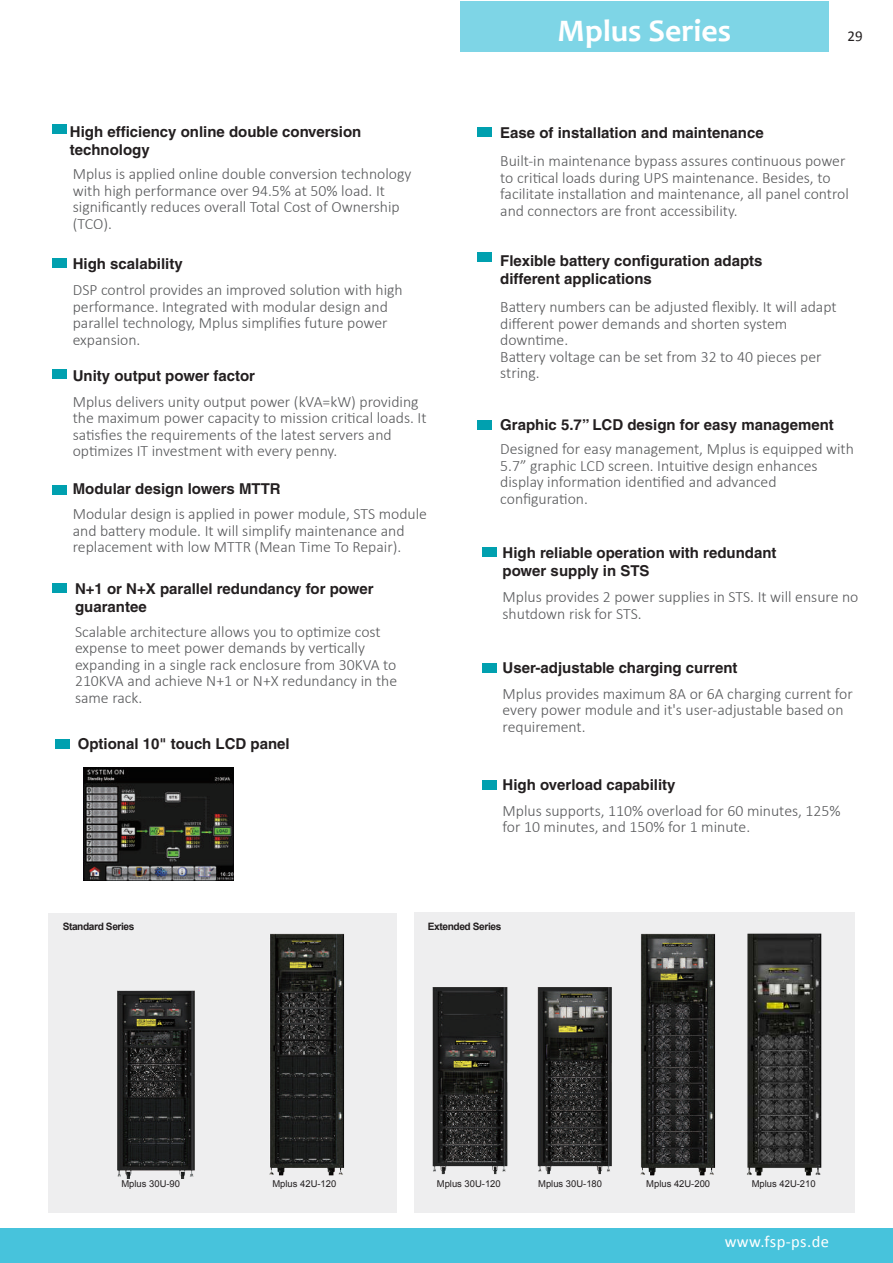
<style>
.page{position:relative;width:893px;height:1263px;background:#fff}
.page>*{position:absolute;margin:0;border:0;box-sizing:border-box;transform-origin:0 0}
.t1{font:700 31.5px "Candara";color:#fff}
.t2{font:16.5px "Calibri";letter-spacing:.025em;color:#fff}
.t3{font:300 15.75px/16.5px "Calibri";color:#57585a}
.t4{font:700 15px/18px "Helvetica";color:#231f20}
.t5{font:15px "Calibri";color:#231f20}
.t6{font:700 10.2px "Arial";letter-spacing:-.04em;color:#231f20}
.t7{font:9.45px "Arial";color:#231f20}
</style>
<div class="page">
<div style="left:460px;top:1px;width:368px;height:51px;background:#7ed5e6"></div>
<div style="left:52px;top:124px;width:15px;height:10px;background:#00a0af"></div>
<div style="left:478px;top:127px;width:14px;height:10px;background:#00a0af"></div>
<div style="left:478px;top:420px;width:14px;height:10px;background:#00a0af"></div>
<div style="left:52px;top:258px;width:15px;height:10px;background:#00a0af"></div>
<div style="left:52px;top:369px;width:15px;height:10px;background:#00a0af"></div>
<div style="left:52px;top:485px;width:15px;height:9px;background:#00a0af"></div>
<div style="left:482px;top:547px;width:14px;height:9px;background:#00a0af"></div>
<div style="left:482px;top:663px;width:14px;height:10px;background:#00a0af"></div>
<div style="left:482px;top:780px;width:14px;height:9px;background:#00a0af"></div>
<div style="left:478px;top:252px;width:14px;height:10px;background:#00a0af"></div>
<div style="left:52px;top:583px;width:15px;height:9px;background:#00a0af"></div>
<div style="left:55px;top:739px;width:15px;height:10px;background:#00a0af"></div>
<img style="left:83px;top:767px;width:151px;height:114px">
<div style="left:48px;top:913px;width:349px;height:300px;background:#eeeeef"></div>
<div style="left:414px;top:912px;width:441px;height:301px;background:#eeeeef"></div>
<img style="left:117px;top:991px;width:78px;height:188px">
<img style="left:432px;top:987px;width:76px;height:188px">
<img style="left:537px;top:987px;width:75px;height:188px">
<img style="left:269px;top:933px;width:76px;height:243px">
<img style="left:747px;top:933px;width:75px;height:243px">
<img style="left:640px;top:933px;width:76px;height:243px">
<div style="left:0;top:1228px;width:892px;height:35px;background:#47c3dc"></div>
<p class="t4" style="left:70px;top:122px;width:293px">High efficiency online double conversion technology</p>
<p class="t3" style="left:73px;top:167px;width:340px">Mplus is applied online double conversion technology with high performance over 94.5% at 50% load. It significantly reduces overall Total Cost of Ownership (TCO).</p>
<p class="t4" style="left:73px;top:255px;width:112px">High scalability</p>
<p class="t3" style="left:73px;top:283px;width:332px">DSP control provides an improved solution with high performance. Integrated with modular design and parallel technology, Mplus simplifies future power expansion.</p>
<p class="t4" style="left:73px;top:366px;width:184px">Unity output power factor</p>
<p class="t3" style="left:73px;top:395px;width:355px">Mplus delivers unity output power (kVA=kW) providing the maximum power capacity to mission critical loads. It satisfies the requirements of the latest servers and optimizes IT investment with every penny.</p>
<p class="t4" style="left:73px;top:479px;width:209px">Modular design lowers MTTR</p>
<p class="t3" style="left:73px;top:507px;width:356px">Modular design is applied in power module, STS module and battery module. It will simplify maintenance and replacement with low MTTR (Mean Time To Repair).</p>
<p class="t4" style="left:75px;top:579px;width:300px">N+1 or N+X parallel redundancy for power guarantee</p>
<p class="t3" style="left:75px;top:624px;width:324px">Scalable architecture allows you to optimize cost expense to meet power demands by vertically expanding in a single rack enclosure from 30KVA to 210KVA and achieve N+1 or N+X redundancy in the same rack.</p>
<p class="t4" style="left:78px;top:735px;width:213px">Optional 10" touch LCD panel</p>
<h1 class="t1" style="left:558px;top:18px;width:175px">Mplus Series</h1>
<p class="t5" style="left:847px;top:30px;width:17px">29</p>
<p class="t4" style="left:500px;top:124px;width:265px">Ease of installation and maintenance</p>
<p class="t3" style="left:500px;top:154px;width:350px">Built-in maintenance bypass assures continuous power to critical loads during UPS maintenance. Besides, to facilitate installation and maintenance, all panel control and connectors are front accessibility.</p>
<p class="t4" style="left:500px;top:251px;width:264px">Flexible battery configuration adapts different applications</p>
<p class="t3" style="left:500px;top:300px;width:338px">Battery numbers can be adjusted flexibly. It will adapt different power demands and shorten system downtime.<br>Battery voltage can be set from 32 to 40 pieces per string.</p>
<p class="t4" style="left:500px;top:415px;width:335px">Graphic 5.7” LCD design for easy management</p>
<p class="t3" style="left:500px;top:442px;width:355px">Designed for easy management, Mplus is equipped with 5.7” graphic LCD screen. Intuitive design enhances display information identified and advanced configuration.</p>
<p class="t4" style="left:502px;top:544px;width:276px">High reliable operation with redundant power supply in STS</p>
<p class="t3" style="left:502px;top:590px;width:357px">Mplus provides 2 power supplies in STS. It will ensure no shutdown risk for STS.</p>
<p class="t4" style="left:502px;top:659px;width:237px">User-adjustable charging current</p>
<p class="t3" style="left:502px;top:687px;width:352px">Mplus provides maximum 8A or 6A charging current for every power module and it's user-adjustable based on requirement.</p>
<p class="t4" style="left:502px;top:776px;width:175px">High overload capability</p>
<p class="t3" style="left:502px;top:804px;width:340px">Mplus supports, 110% overload for 60 minutes, 125% for 10 minutes, and 150% for 1 minute.</p>
<p class="t6" style="left:63px;top:921px;width:73px">Standard Series</p>
<p class="t6" style="left:428px;top:921px;width:75px">Extended Series</p>
<p class="t7" style="left:121px;top:1178px;width:60px">Mplus 30U-90</p>
<p class="t7" style="left:272px;top:1178px;width:65px">Mplus 42U-120</p>
<p class="t7" style="left:437px;top:1178px;width:65px">Mplus 30U-120</p>
<p class="t7" style="left:538px;top:1178px;width:65px">Mplus 30U-180</p>
<p class="t7" style="left:646px;top:1178px;width:65px">Mplus 42U-200</p>
<p class="t7" style="left:752px;top:1178px;width:65px">Mplus 42U-210</p>
<p class="t2" style="left:725px;top:1234px;width:106px">www.fsp-ps.de</p>
</div>
